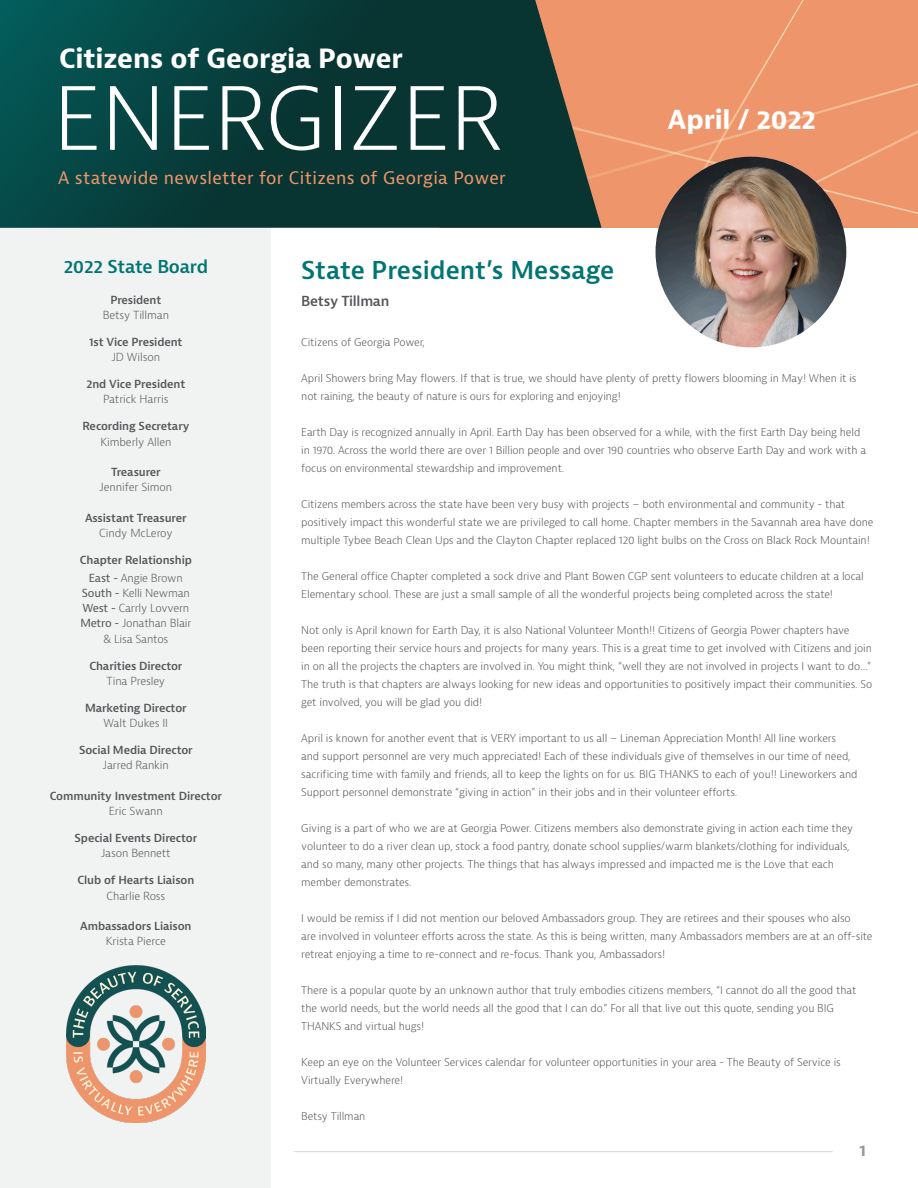
<style>
.page{position:relative;width:918px;height:1188px;background:#fff}
.page>*{position:absolute;margin:0;border:0;box-sizing:border-box;transform-origin:0 0}
.t1{font:300 84.6px "Bernina Sans";color:#fff}
.t2{font:700 25.8px "Bernina Sans";letter-spacing:-.005em;color:#fff}
.t3{font:700 25.5px "Bernina Sans";letter-spacing:-.005em;color:#fff}
.t4{font:600 24px "Bernina Sans";color:#007573}
.t5{font:600 17.4px "Bernina Sans";letter-spacing:-.02em;color:#007573}
.t6{font:16.8px "Bernina Sans";letter-spacing:.02em;color:#ef956b}
.t7{font:700 15px "Bernina Sans";color:#98999a}
.t8{font:600 13.5px "Bernina Sans";letter-spacing:-.02em;color:#54565a}
.t9{font:600 10.95px/15.3px "Bernina Sans";letter-spacing:-.01em;color:#54565a;text-align:center}
.t10{font:300 10.95px/15.3px "Bernina Sans";letter-spacing:-.01em;color:#54565a;text-align:center}
.t11{font:300 10.5px/18px "Bernina Sans";letter-spacing:-.01em;color:#54565a}
.s1{font-weight:300}
.s2{font-weight:400}
</style>
<div class="page">
<div style="left:440px;top:0;width:478px;height:228px;background:#ef956b"></div>
<svg style="left:602px;top:79px;width:316px;height:134px"></svg>
<div style="left:0;top:216px;width:271px;height:972px;background:#f1f3f2"></div>
<svg style="left:0;top:0;width:602px;height:228px;background:#13413d"></svg>
<hr style="left:294px;top:1151px;width:539px;height:1px;background:#d9d8d6">
<img style="left:656px;top:157px;width:190px;height:190px;border-radius:95px">
<img style="left:66px;top:966px;width:139px;height:157px">
<h2 class="t2" style="left:59px;top:42px;width:345px">Citizens of Georgia Power</h2>
<h1 class="t1" style="left:53px;top:63px;width:451px">ENERGIZER</h1>
<h3 class="t6" style="left:58px;top:167px;width:449px">A statewide newsletter for Citizens of Georgia Power</h3>
<h3 class="t3" style="left:668px;top:103px;width:150px">April / 2022</h3>
<p class="t5" style="left:64px;top:256px;width:146px">2022 State Board</p>
<p class="t9" style="left:110px;top:292px;width:53px">President</p>
<p class="t10" style="left:103px;top:307px;width:68px">Betsy Tillman</p>
<p class="t9" style="left:89px;top:335px;width:95px">1st Vice President</p>
<p class="t10" style="left:112px;top:350px;width:50px">JD Wilson</p>
<p class="t9" style="left:86px;top:377px;width:100px">2nd Vice President</p>
<p class="t10" style="left:103px;top:392px;width:67px">Patrick Harris</p>
<p class="t9" style="left:82px;top:419px;width:108px">Recording Secretary</p>
<p class="t10" style="left:100px;top:434px;width:73px">Kimberly Allen</p>
<p class="t9" style="left:111px;top:465px;width:51px">Treasurer</p>
<p class="t10" style="left:100px;top:480px;width:74px">Jennifer Simon</p>
<p class="t9" style="left:85px;top:511px;width:103px">Assistant Treasurer<br><span class="s1">Cindy McLeroy</span></p>
<p class="t9" style="left:80px;top:553px;width:114px">Chapter Relationship</p>
<p class="t10" style="left:89px;top:570px;width:96px"><span class="s2">East -</span> Angie Brown</p>
<p class="t10" style="left:82px;top:586px;width:110px"><span class="s2">South -</span> Kelli Newman</p>
<p class="t10" style="left:83px;top:601px;width:108px"><span class="s2">West -</span> Carrly Lovvern</p>
<p class="t10" style="left:80px;top:616px;width:113px"><span class="s2">Metro -</span> Jonathan Blair &amp; Lisa Santos</p>
<p class="t9" style="left:89px;top:658px;width:95px">Charities Director</p>
<p class="t10" style="left:107px;top:674px;width:60px">Tina Presley</p>
<p class="t9" style="left:85px;top:701px;width:103px">Marketing Director</p>
<p class="t10" style="left:104px;top:716px;width:66px">Walt Dukes II</p>
<p class="t9" style="left:79px;top:743px;width:115px">Social Media Director</p>
<p class="t10" style="left:103px;top:758px;width:68px">Jarred Rankin</p>
<p class="t9" style="left:50px;top:789px;width:174px">Community Investment Director</p>
<p class="t10" style="left:109px;top:804px;width:55px">Eric Swann</p>
<p class="t9" style="left:75px;top:831px;width:124px">Special Events Director</p>
<p class="t10" style="left:101px;top:846px;width:71px">Jason Bennett</p>
<p class="t9" style="left:77px;top:873px;width:118px">Club of Hearts Liaison</p>
<p class="t10" style="left:107px;top:888px;width:60px">Charlie Ross</p>
<p class="t9" style="left:80px;top:919px;width:113px">Ambassadors Liaison</p>
<p class="t10" style="left:106px;top:934px;width:62px">Krista Pierce</p>
<p class="t4" style="left:301px;top:254px;width:315px">State President’s Message</p>
<p class="t8" style="left:301px;top:292px;width:90px">Betsy Tillman</p>
<p class="t11" style="left:301px;top:334px;width:125px">Citizens of Georgia Power,</p>
<p class="t11" style="left:301px;top:370px;width:557px">April Showers bring May flowers. If that is true, we should have plenty of pretty flowers blooming in May! When it is not raining, the beauty of nature is ours for exploring and enjoying!</p>
<p class="t11" style="left:301px;top:424px;width:566px">Earth Day is recognized annually in April. Earth Day has been observed for a while, with the first Earth Day being held in 1970. Across the world there are over 1 Billion people and over 190 countries who observe Earth Day and work with a focus on environmental stewardship and improvement.</p>
<p class="t11" style="left:301px;top:496px;width:574px">Citizens members across the state have been very busy with projects – both environmental and community - that positively impact this wonderful state we are privileged to call home. Chapter members in the Savannah area have done multiple Tybee Beach Clean Ups and the Clayton Chapter replaced 120 light bulbs on the Cross on Black Rock Mountain!</p>
<p class="t11" style="left:301px;top:568px;width:564px">The General office Chapter completed a sock drive and Plant Bowen CGP sent volunteers to educate children at a local<br>Elementary school. These are just a small sample of all the wonderful projects being completed across the state!</p>
<p class="t11" style="left:301px;top:622px;width:572px">Not only is April known for Earth Day, it is also National Volunteer Month!! Citizens of Georgia Power chapters have been reporting their service hours and projects for many years. This is a great time to get involved with Citizens and join in on all the projects the chapters are involved in. You might think, “well they are not involved in projects I want to do…” The truth is that chapters are always looking for new ideas and opportunities to positively impact their communities. So get involved, you will be glad you did!</p>
<p class="t11" style="left:301px;top:730px;width:558px">April is known for another event that is VERY important to us all – Lineman Appreciation Month! All line workers<br>and support personnel are very much appreciated! Each of these individuals give of themselves in our time of need, sacrificing time with family and friends, all to keep the lights on for us. BIG THANKS to each of you!! Lineworkers and Support personnel demonstrate “giving in action” in their jobs and in their volunteer efforts.</p>
<p class="t11" style="left:301px;top:820px;width:553px">Giving is a part of who we are at Georgia Power. Citizens members also demonstrate giving in action each time they volunteer to do a river clean up, stock a food pantry, donate school supplies/warm blankets/clothing for individuals, and so many, many other projects. The things that has always impressed and impacted me is the Love that each member demonstrates.</p>
<p class="t11" style="left:301px;top:910px;width:573px">I would be remiss if I did not mention our beloved Ambassadors group. They are retirees and their spouses who also<br>are involved in volunteer efforts across the state. As this is being written, many Ambassadors members are at an off-site retreat enjoying a time to re-connect and re-focus. Thank you, Ambassadors!</p>
<p class="t11" style="left:301px;top:982px;width:557px">There is a popular quote by an unknown author that truly embodies citizens members, “I cannot do all the good that the world needs, but the world needs all the good that I can do.” For all that live out this quote, sending you BIG<br>THANKS and virtual hugs!</p>
<p class="t11" style="left:301px;top:1054px;width:541px">Keep an eye on the Volunteer Services calendar for volunteer opportunities in your area - The Beauty of Service is<br>Virtually Everywhere!</p>
<p class="t11" style="left:301px;top:1108px;width:66px">Betsy Tillman</p>
<h3 class="t7" style="left:859px;top:1141px;width:8px">1</h3>
</div>
